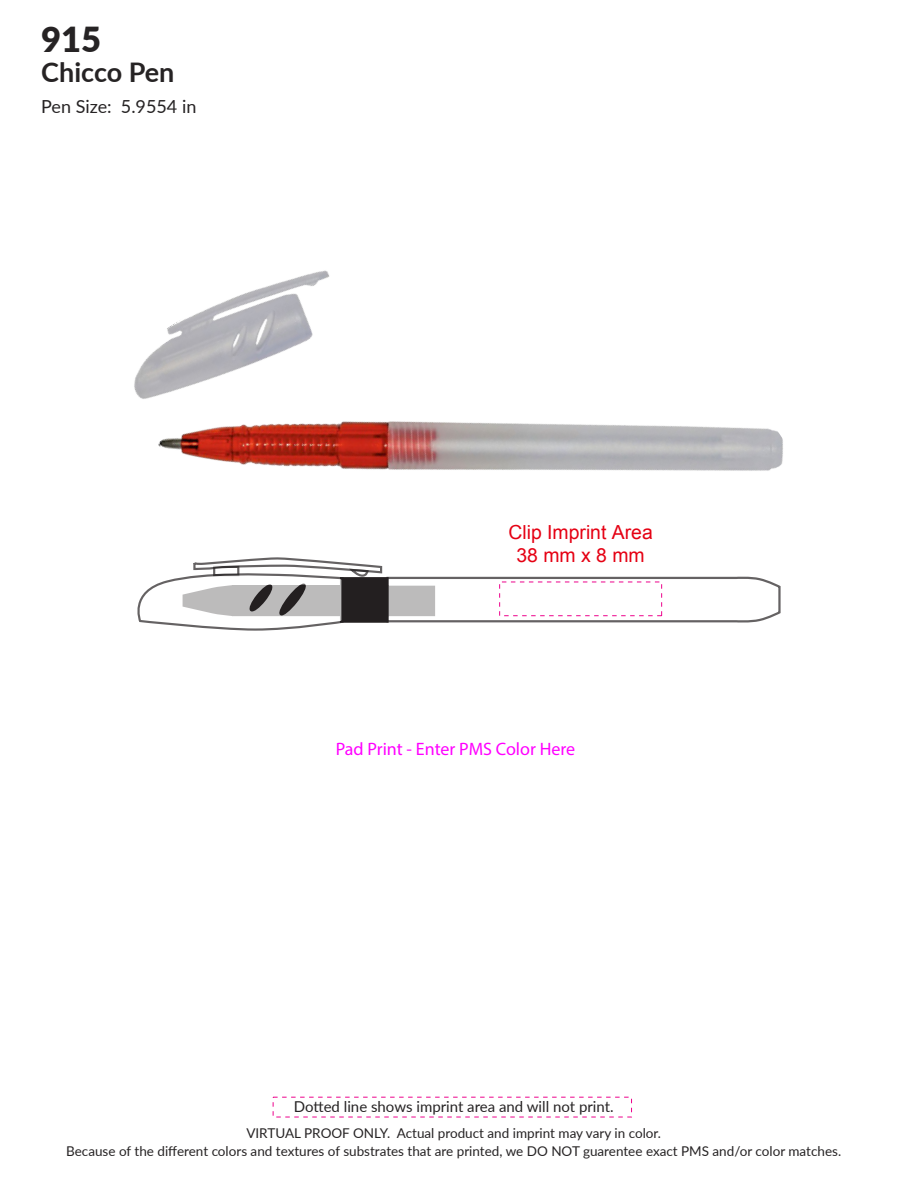
<style>
.page{position:relative;width:918px;height:1188px;background:#fff}
.page>*{position:absolute;margin:0;border:0;box-sizing:border-box;transform-origin:0 0}
.t1{font:900 34.5px "Lato";color:#262324}
.t2{font:700 27px "Lato";color:#262324}
.t3{font:19.35px/23.2px "Arial";color:#e50013;text-align:center}
.t4{font:18px "Myriad Pro";color:#f0f}
.t5{font:18px "Lato";color:#262324}
.t6{font:15px "Lato";color:#262324}
.t7{font:13.5px/18px "Lato";color:#262324;text-align:center}
</style>
<div class="page">
<img style="left:134px;top:270px;width:649px;height:201px">
<svg style="left:137px;top:557px;width:644px;height:74px"></svg>
<div style="left:500px;top:582px;width:162px;height:34px;background:#fff"></div>
<h1 class="t1" style="left:41px;top:13px;width:62px">915</h1>
<h2 class="t2" style="left:41px;top:52px;width:135px">Chicco Pen</h2>
<h3 class="t5" style="left:41px;top:94px;width:157px">Pen Size: 5.9554 in</h3>
<h3 class="t3" style="left:508px;top:521px;width:146px">Clip Imprint Area<br>38 mm x 8 mm</h3>
<h3 class="t4" style="left:336px;top:738px;width:241px">Pad Print - Enter PMS Color Here</h3>
<p class="t6" style="left:294px;top:1096px;width:321px">Dotted line shows imprint area and will not print.</p>
<p class="t7" style="left:66px;top:1123px;width:776px">VIRTUAL PROOF ONLY. Actual product and imprint may vary in color.<br>Because of the different colors and textures of substrates that are printed, we DO NOT guarentee exact PMS and/or color matches.</p>
</div>
